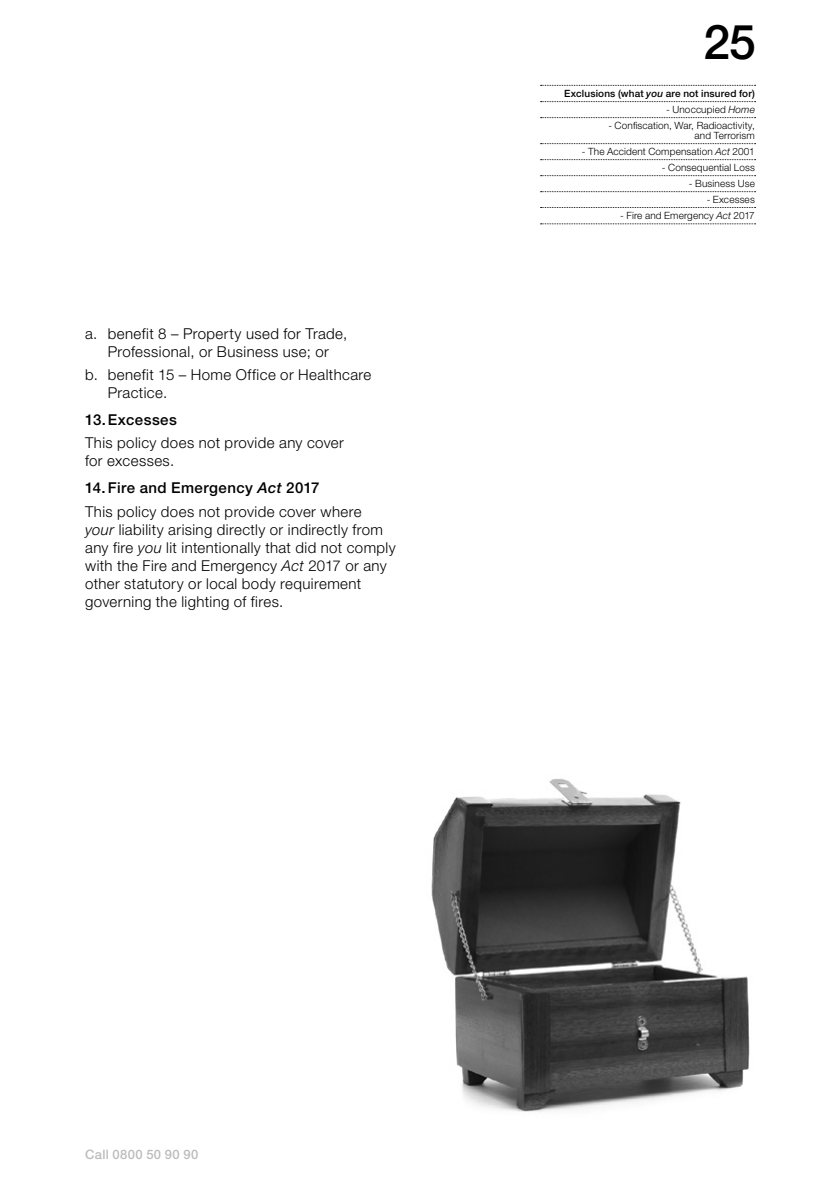
<style>
.page{position:relative;width:840px;height:1191px;background:#fff}
.page>*{position:absolute;margin:0;border:0;box-sizing:border-box;transform-origin:0 0}
.t1{font:500 48px "Helvetica Neue LT Std";color:#000}
.t2{font:300 15px/18px "Helvetica Neue LT Std";letter-spacing:.025em;color:#000}
.t3{font:500 15px "Helvetica Neue LT Std";letter-spacing:.03em;color:#000}
.t4{font:500 13px "Helvetica Neue LT Std";letter-spacing:.03em;color:#bcbcbc}
.t5{font:300 10px/10px "Helvetica Neue LT Std";letter-spacing:.015em;color:#000;text-align:right}
.t6{font:500 10px "Helvetica Neue LT Std";letter-spacing:.015em;color:#000}
.s1{font-weight:500}
.s2{font-family:"Helvetica Neue";font-weight:500;font-style:italic}
.s3{font-style:italic}
.s4{font-family:"Helvetica Neue";font-style:italic}
</style>
<div class="page">
<svg style="left:540px;top:207px;width:215px;height:1px"></svg>
<svg style="left:540px;top:223px;width:215px;height:1px"></svg>
<svg style="left:540px;top:101px;width:215px;height:1px"></svg>
<svg style="left:540px;top:117px;width:215px;height:1px"></svg>
<svg style="left:540px;top:143px;width:215px;height:1px"></svg>
<svg style="left:540px;top:159px;width:215px;height:1px"></svg>
<svg style="left:540px;top:175px;width:215px;height:1px"></svg>
<svg style="left:540px;top:191px;width:215px;height:1px"></svg>
<svg style="left:540px;top:85px;width:215px;height:1px"></svg>
<img style="left:431px;top:779px;width:319px;height:333px">
<p class="t2" style="left:85px;top:324px;width:263px;text-align:center">a. benefit 8 – Property used for Trade,<br>Professional, or Business use; or</p>
<p class="t2" style="left:108px;top:365px;width:265px;text-indent:-23px">b. benefit 15 – Home Office or Healthcare<br>Practice.</p>
<p class="t3" style="left:85px;top:410px;width:93px">13.Excesses</p>
<p class="t2" style="left:85px;top:434px;width:260px">This policy does not provide any cover for excesses.</p>
<p class="t2" style="left:85px;top:475px;width:278px;line-height:23.6px"><span class="s1">14.Fire and Emergency</span> <span class="s2">Act</span> <span class="s1">2017<br></span>This policy does not provide cover where</p>
<p class="t2" style="left:85px;top:520px;width:312px"><span class="s3">your</span> liability arising directly or indirectly from any fire <span class="s3">you</span> lit intentionally that did not comply with the Fire and Emergency <span class="s3">Act</span> 2017 or any other statutory or local body requirement governing the lighting of fires.</p>
<h1 class="t1" style="left:703px;top:14px;width:54px">25</h1>
<p class="t6" style="left:564px;top:88px;width:192px">Exclusions (what <span class="s4">you</span> are not insured for)</p>
<p class="t5" style="left:665px;top:105px;width:90px">- Unoccupied <span class="s3">Home</span></p>
<p class="t5" style="left:608px;top:121px;width:148px">- Confiscation, War, Radioactivity, and Terrorism</p>
<p class="t5" style="left:581px;top:147px;width:174px">- The Accident Compensation <span class="s3">Act</span> 2001</p>
<p class="t5" style="left:661px;top:163px;width:94px">- Consequential Loss</p>
<p class="t5" style="left:688px;top:179px;width:67px">- Business Use</p>
<p class="t5" style="left:706px;top:194px;width:50px">- Excesses</p>
<p class="t5" style="left:620px;top:210px;width:136px">- Fire and Emergency <span class="s3">Act</span> 2017</p>
<p class="t4" style="left:85px;top:1146px;width:115px">Call 0800 50 90 90</p>
</div>
